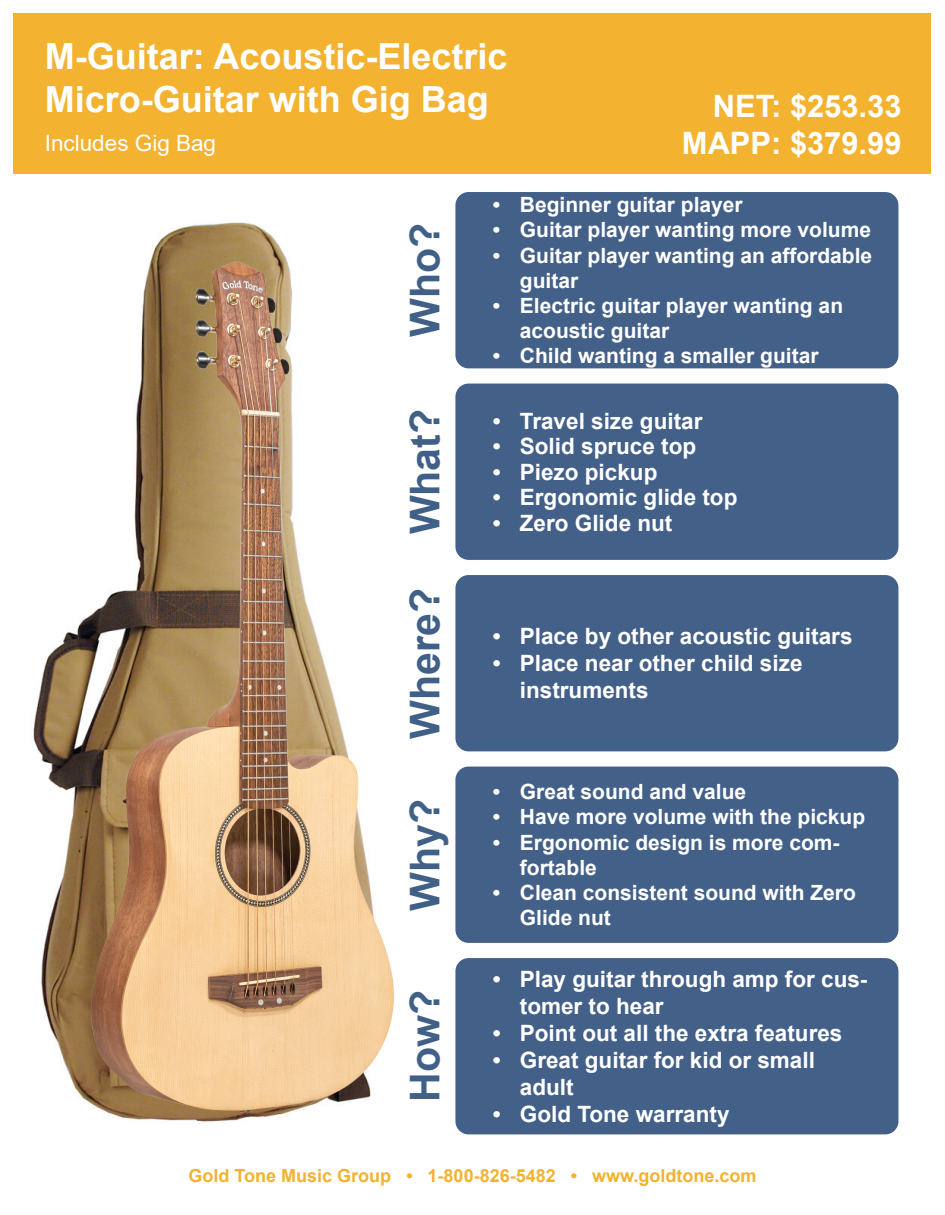
<style>
.page{position:relative;width:945px;height:1215px;background:#fff}
.page>*{position:absolute;margin:0;border:0;box-sizing:border-box;transform-origin:0 0}
.t1{font:700 41.1px "Arial";color:#406088}
.t2{font:700 36px/43.2px "Arial";color:#fff}
.t3{font:700 30.9px/37px "Arial";color:#fff;text-align:right}
.t4{font:700 22.5px/27px "Arial";color:#fff}
.t5{font:22.5px "Arial";color:#fff}
.t6{font:700 21px/25.2px "Arial";color:#fff}
.t7{font:700 18px "Arial";color:#f3b230}
</style>
<div class="page">
<img style="left:154px;top:222px;width:128px;height:28px">
<div style="left:14px;top:14px;width:918px;height:160px;background:#f3b230"></div>
<div style="left:455px;top:192px;width:443px;height:176px;background:#436089;border-radius:13px"></div>
<div style="left:455px;top:384px;width:443px;height:176px;background:#436089;border-radius:13px"></div>
<div style="left:455px;top:575px;width:443px;height:176px;background:#436089;border-radius:13px"></div>
<div style="left:455px;top:767px;width:443px;height:176px;background:#436089;border-radius:13px"></div>
<div style="left:455px;top:958px;width:443px;height:176px;background:#436089;border-radius:13px"></div>
<img style="left:33px;top:250px;width:430px;height:879px">
<h2 class="t2" style="left:45px;top:35px;width:464px">M-Guitar: Acoustic-Electric<br>Micro-Guitar with Gig Bag</h2>
<p class="t5" style="left:45px;top:127px;width:173px">Includes Gig Bag</p>
<h3 class="t3" style="left:682px;top:88px;width:221px">NET: $253.33<br>MAPP: $379.99</h3>
<h1 class="t1" style="left:396px;top:337px;width:116px;rotate:-90deg">Who?</h1>
<h1 class="t1" style="left:396px;top:534px;width:127px;rotate:-90deg">What?</h1>
<h1 class="t1" style="left:396px;top:739px;width:152px;rotate:-90deg">Where?</h1>
<h1 class="t1" style="left:396px;top:911px;width:113px;rotate:-90deg">Why?</h1>
<h1 class="t1" style="left:396px;top:1102px;width:113px;rotate:-90deg">How?</h1>
<p class="t6" style="left:493px;top:192px;width:251px">• Beginner guitar player</p>
<p class="t6" style="left:493px;top:218px;width:380px">• Guitar player wanting more volume</p>
<p class="t6" style="left:520px;top:243px;width:354px;text-indent:-27px">• Guitar player wanting an affordable guitar</p>
<p class="t6" style="left:520px;top:293px;width:325px;text-indent:-27px">• Electric guitar player wanting an acoustic guitar</p>
<p class="t6" style="left:493px;top:344px;width:327px">• Child wanting a smaller guitar</p>
<p class="t4" style="left:493px;top:408px;width:211px">• Travel size guitar</p>
<p class="t4" style="left:493px;top:433px;width:205px">• Solid spruce top</p>
<p class="t4" style="left:493px;top:459px;width:166px">• Piezo pickup</p>
<p class="t4" style="left:493px;top:484px;width:246px">• Ergonomic glide top</p>
<p class="t4" style="left:493px;top:510px;width:181px">• Zero Glide nut</p>
<p class="t4" style="left:493px;top:623px;width:361px">• Place by other acoustic guitars</p>
<p class="t4" style="left:520px;top:650px;width:284px;text-indent:-27px">• Place near other child size instruments</p>
<p class="t6" style="left:493px;top:780px;width:255px">• Great sound and value</p>
<p class="t6" style="left:493px;top:805px;width:374px">• Have more volume with the pickup</p>
<p class="t6" style="left:520px;top:830px;width:321px;text-indent:-27px">• Ergonomic design is more com&shy;fortable</p>
<p class="t6" style="left:520px;top:880px;width:338px;text-indent:-27px">• Clean consistent sound with Zero<br>Glide nut</p>
<p class="t4" style="left:520px;top:966px;width:349px;text-indent:-27px">• Play guitar through amp for cus&shy;tomer to hear</p>
<p class="t4" style="left:493px;top:1020px;width:351px">• Point out all the extra features</p>
<p class="t4" style="left:520px;top:1047px;width:297px;text-indent:-27px">• Great guitar for kid or small adult</p>
<p class="t4" style="left:493px;top:1101px;width:238px">• Gold Tone warranty</p>
<p class="t7" style="left:189px;top:1163px;width:569px">Gold Tone Music Group • 1-800-826-5482 • www.goldtone.com</p>
</div>
